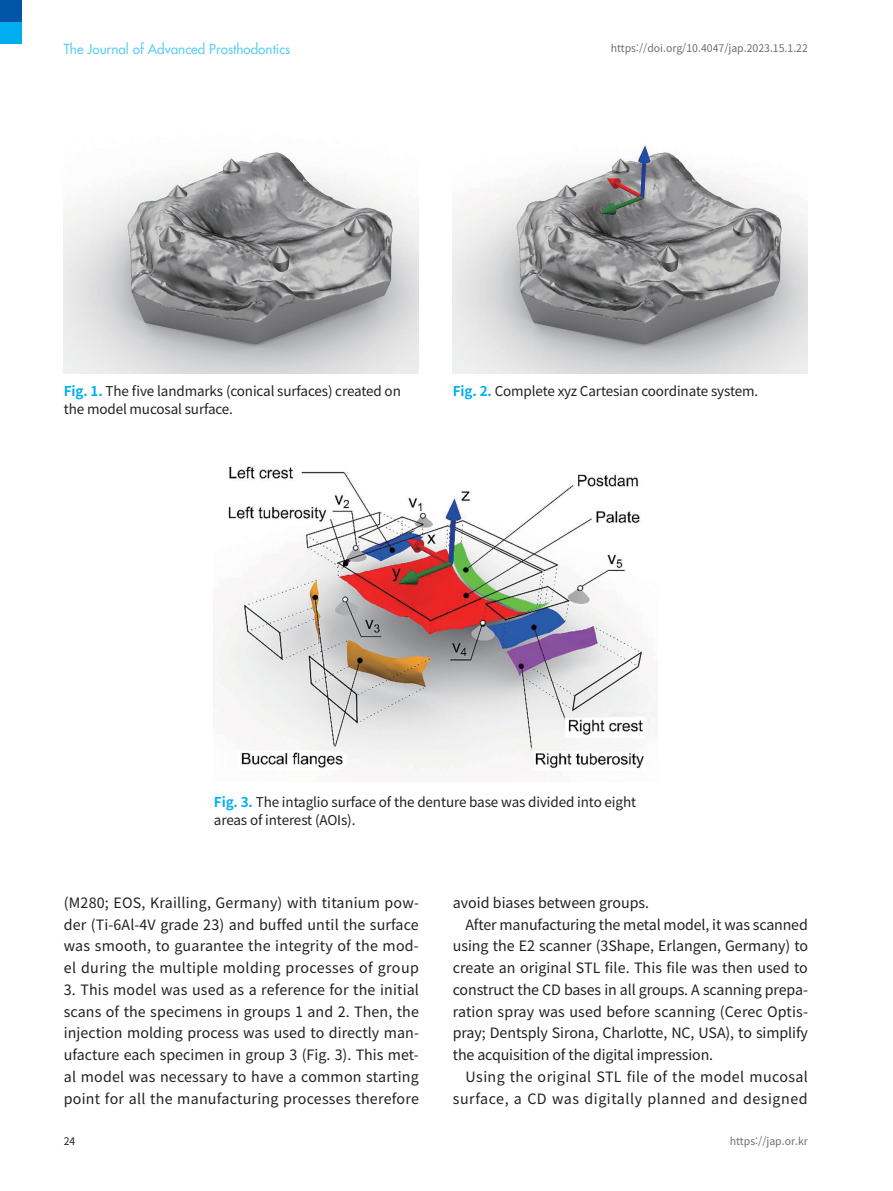
<style>
.page{position:relative;width:893px;height:1191px;background:#fff}
.page>*{position:absolute;margin:0;border:0;box-sizing:border-box;transform-origin:0 0}
.t1{font:14.25px/21.8px "Noto Sans CJ Kkr";color:#231f20;text-align:justify}
.t2{font:14.25px "Noto Sans CJ Kkr";letter-spacing:.04em;color:#231f20}
.t3{font:14.25px "Noto Sans CJ Kkr";letter-spacing:.03em;color:#231f20}
.t4{font:13.5px/18px "Noto Sans CJ Kkr";letter-spacing:-.01em;color:#231f20}
.t5{font:500 13.5px "Futura Std";color:#62cdf5}
.t6{font:10.5px "Noto Sans CJ Kkr";color:#6c6d70}
.t7{font:10.5px "Noto Sans CJ Kkr";color:#231f20}
.s1{font-weight:700;color:#00aeef}
</style>
<div class="page">
<div style="left:0;top:22px;width:22px;height:22px;background:#00aeef"></div>
<div style="left:0;top:0;width:22px;height:22px;background:#0154a6"></div>
<img style="left:64px;top:152px;width:355px;height:221px">
<img style="left:453px;top:145px;width:355px;height:228px">
<img style="left:214px;top:466px;width:444px;height:315px">
<p class="t5" style="left:64px;top:40px;width:228px">The Journal of Advanced Prosthodontics</p>
<p class="t6" style="left:611px;top:42px;width:199px">https://doi.org/10.4047/jap.2023.15.1.22</p>
<p class="t4" style="left:64px;top:382px;width:339px"><span class="s1">Fig. 1.</span> The five landmarks (conical surfaces) created on the model mucosal surface.</p>
<p class="t4" style="left:453px;top:382px;width:307px"><span class="s1">Fig. 2.</span> Complete xyz Cartesian coordinate system.</p>
<p class="t4" style="left:214px;top:793px;width:424px"><span class="s1">Fig. 3.</span> The intaglio surface of the denture base was divided into eight areas of interest (AOIs).</p>
<p class="t1" style="left:64px;top:892px;width:357px">(M280; EOS, Krailling, Germany) with titanium pow&shy;der (Ti-6Al-4V grade 23) and buffed until the surface was smooth, to guarantee the integrity of the mod&shy;el during the multiple molding processes of group</p>
<p class="t1" style="left:64px;top:979px;width:357px">3. This model was used as a reference for the initial scans of the specimens in groups 1 and 2. Then, the injection molding process was used to directly man&shy;ufacture each specimen in group 3 (Fig. 3). This met&shy;al model was necessary to have a common starting point for all the manufacturing processes therefore</p>
<p class="t1" style="left:453px;top:892px;width:198px">avoid biases between groups.</p>
<p class="t1" style="left:466px;top:913px;width:344px">After manufacturing the metal model, it was scanned</p>
<p class="t1" style="left:453px;top:935px;width:357px">using the E2 scanner (3Shape, Erlangen, Germany) to</p>
<p class="t1" style="left:453px;top:957px;width:357px">create an original STL file. This file was then used to</p>
<p class="t1" style="left:453px;top:979px;width:357px">construct the CD bases in all groups. A scanning prepa-</p>
<p class="t1" style="left:453px;top:1000px;width:357px">ration spray was used before scanning (Cerec Optis-</p>
<p class="t1" style="left:453px;top:1022px;width:357px">pray; Dentsply Sirona, Charlotte, NC, USA), to simplify</p>
<p class="t1" style="left:453px;top:1044px;width:262px">the acquisition of the digital impression.</p>
<p class="t3" style="left:466px;top:1068px;width:344px">Using the original STL file of the model mucosal</p>
<p class="t2" style="left:453px;top:1090px;width:356px">surface, a CD was digitally planned and designed</p>
<p class="t7" style="left:64px;top:1135px;width:13px">24</p>
<p class="t6" style="left:730px;top:1135px;width:80px">https://jap.or.kr</p>
</div>
